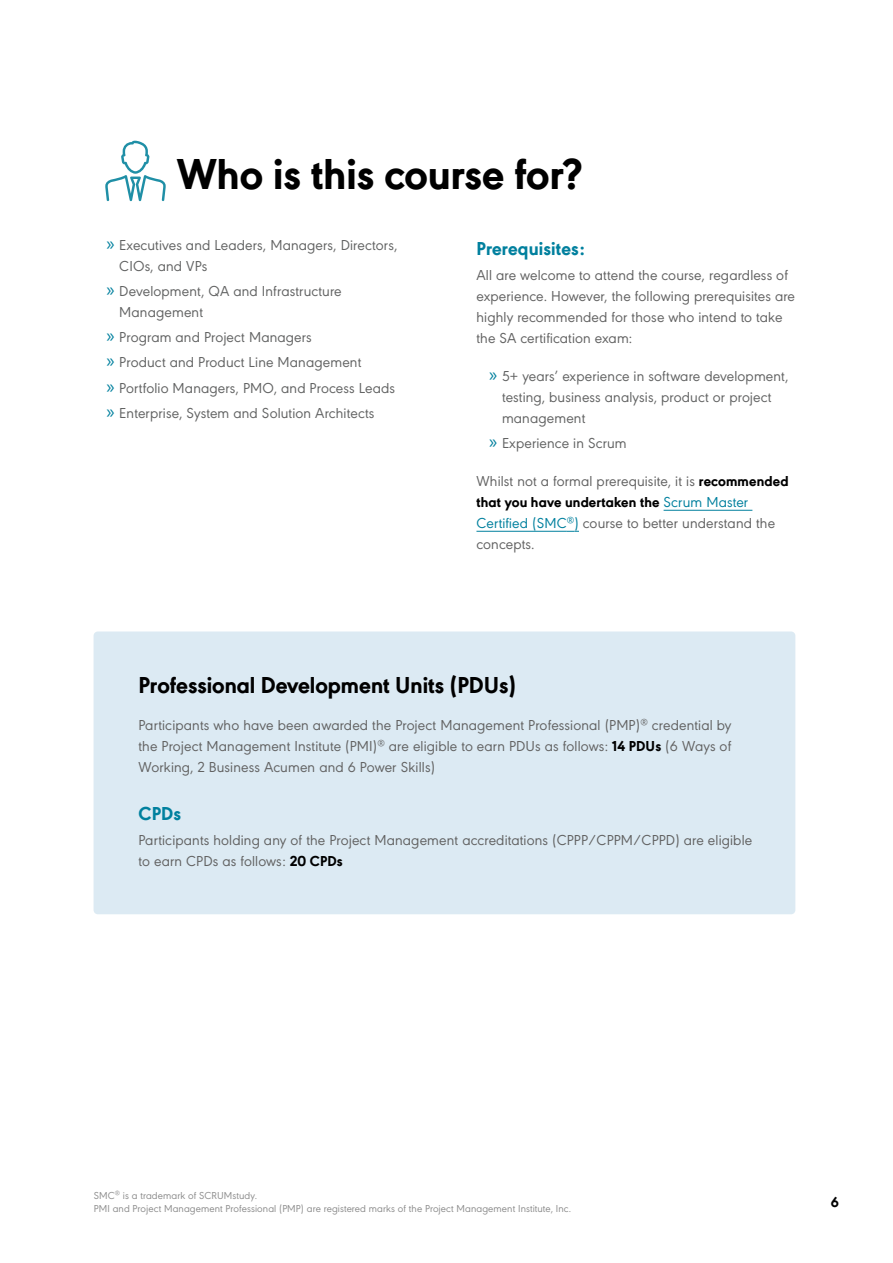
<style>
.page{position:relative;width:893px;height:1263px;background:#fff}
.page>*{position:absolute;margin:0;border:0;box-sizing:border-box;transform-origin:0 0}
.t1{font:800 45px "URW Geometric";color:#000}
.t2{font:800 24px "URW Geometric";color:#000}
.t3{font:800 19.5px "URW Geometric";letter-spacing:.01em;color:#00809e}
.t4{font:15px/21px "URW Geometric";letter-spacing:.01em;color:#626262}
.t5{font:15px/21px "URW Geometric";letter-spacing:.01em;color:#626363}
.t6{font:800 15px "URW Geometric";color:#000}
.t7{font:10.5px/13.5px "URW Geometric";letter-spacing:.01em;color:#8c8c8c}
.s1{font-family:"Myriad Pro";font-size:19.5px;color:#00809e}
.s2{font-weight:800;color:#000}
.s3{color:#00809e}
</style>
<div class="page">
<hr style="left:664px;top:510px;width:88px;height:1px;background:#00809e">
<hr style="left:476px;top:531px;width:91px;height:1px;background:#00809e">
<svg style="left:567px;top:531px;width:12px;height:1px"></svg>
<div style="left:94px;top:631px;width:701px;height:283px;background:#dceaf3;border-radius:4px"></div>
<svg style="left:105px;top:141px;width:61px;height:60px"></svg>
<h1 class="t1" style="left:177px;top:141px;width:406px">Who is this course for?</h1>
<p class="t5" style="left:119px;top:233px;width:280px;text-indent:-13px"><span class="s1">»</span> Executives and Leaders, Managers, Directors,<br>CIOs, and VPs</p>
<p class="t5" style="left:119px;top:279px;width:224px;text-indent:-13px"><span class="s1">»</span> Development, QA and Infrastructure<br>Management</p>
<p class="t5" style="left:107px;top:323px;width:290px;line-height:25.2px"><span class="s1">»</span> Program and Project Managers<br><span class="s1">»</span> Product and Product Line Management<br><span class="s1">»</span> Portfolio Managers, PMO, and Process Leads <span class="s1">»</span> Enterprise, System and Solution Architects</p>
<h3 class="t3" style="left:476px;top:234px;width:110px">Prerequisites:</h3>
<p class="t4" style="left:476px;top:263px;width:320px">All are welcome to attend the course, regardless of experience. However, the following prerequisites are highly recommended for those who intend to take the SA certification exam:</p>
<p class="t5" style="left:502px;top:364px;width:288px;text-indent:-13px"><span class="s1">»</span> 5+ years’ experience in software development, testing, business analysis, product or project management</p>
<p class="t5" style="left:489px;top:432px;width:139px"><span class="s1">»</span> Experience in Scrum</p>
<p class="t4" style="left:476px;top:470px;width:313px">Whilst not a formal prerequisite, it is <span class="s2">recommended that you have undertaken the</span> <span class="s3">Scrum Master Certified (SMC</span><sup>®</sup><span class="s3">)</span> course to better understand the concepts.</p>
<h2 class="t2" style="left:138px;top:667px;width:379px">Professional Development Units (PDUs)</h2>
<p class="t4" style="left:138px;top:714px;width:595px;text-align:justify">Participants who have been awarded the Project Management Professional (PMP)<sup>®</sup> credential by the Project Management Institute (PMI)<sup>®</sup> are eligible to earn PDUs as follows: <span class="s2">14 PDUs</span> (6 Ways of Working, 2 Business Acumen and 6 Power Skills)</p>
<h3 class="t3" style="left:138px;top:799px;width:44px">CPDs</h3>
<p class="t4" style="left:138px;top:828px;width:615px">Participants holding any of the Project Management accreditations (CPPP/CPPM/CPPD) are eligible to earn CPDs as follows: <span class="s2">20 CPDs</span></p>
<p class="t7" style="left:94px;top:1188px;width:479px">SMC<sup>®</sup> is a trademark of SCRUMstudy.<br>PMI and Project Management Professional (PMP) are registered marks of the Project Management Institute, Inc.</p>
<p class="t6" style="left:831px;top:1191px;width:10px">6</p>
</div>
